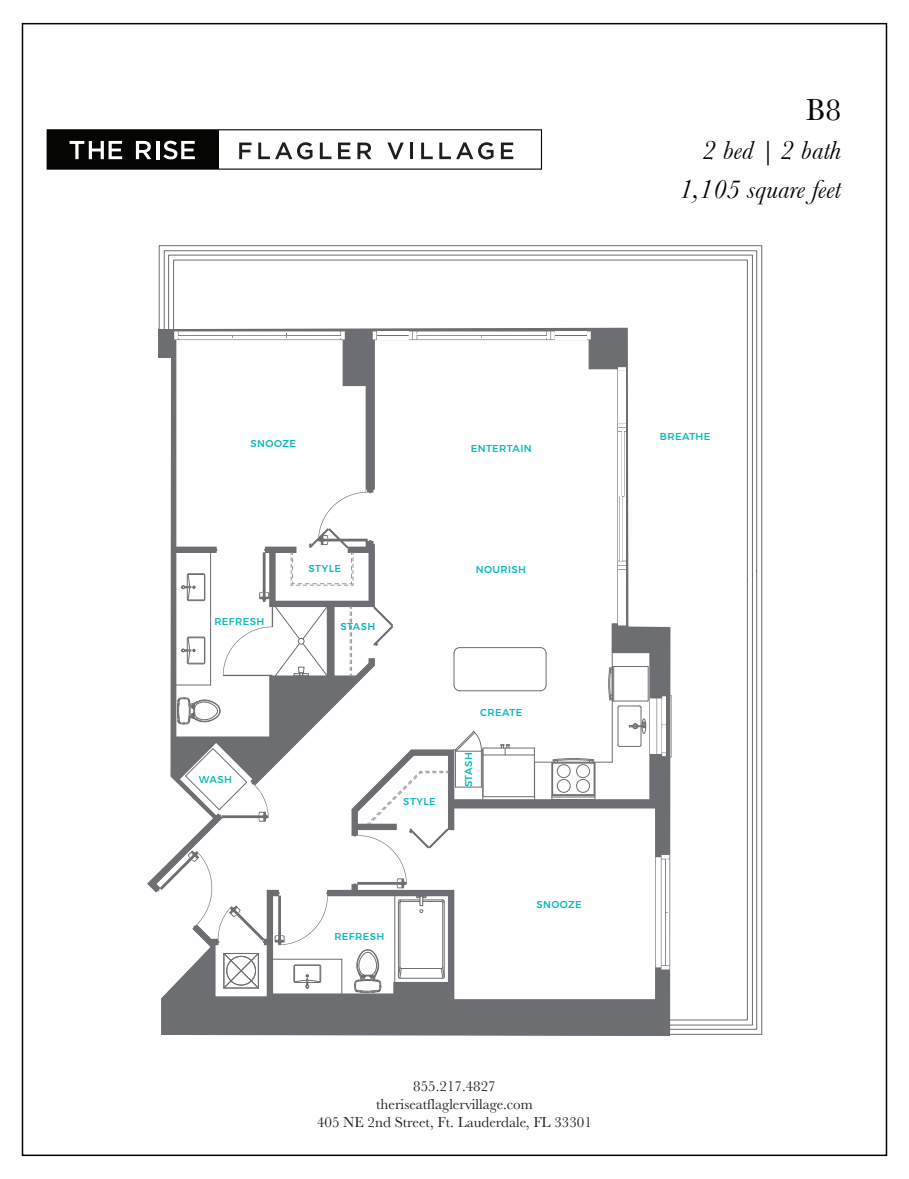
<style>
.page{position:relative;width:909px;height:1179px;background:#fff}
.page>*{position:absolute;margin:0;border:0;box-sizing:border-box;transform-origin:0 0}
.t1{font:31.5px "Baskerville";color:#040503}
.t2{font:italic 27px/39px "Baskerville";color:#040503;text-align:right}
.t3{font:15px/18px "Baskerville";color:#231f20;text-align:center}
.t4{font:500 10.05px "Montserrat";letter-spacing:.04em;color:#10b8b8}
</style>
<div class="page">
<svg style="left:159px;top:245px;width:603px;height:321px"></svg>
<svg style="left:173px;top:260px;width:575px;height:306px"></svg>
<svg style="left:672px;top:566px;width:90px;height:469px"></svg>
<svg style="left:148px;top:328px;width:522px;height:562px"></svg>
<svg style="left:657px;top:696px;width:9px;height:60px"></svg>
<svg style="left:154px;top:851px;width:58px;height:42px"></svg>
<svg style="left:162px;top:888px;width:508px;height:147px"></svg>
<hr style="left:210px;top:553px;width:1px;height:132px;background:#6d6e71">
<hr style="left:176px;top:685px;width:35px;height:1px;background:#6d6e71">
<hr style="left:273px;top:959px;width:69px;height:1px;background:#6d6e71">
<hr style="left:342px;top:959px;width:1px;height:35px;background:#6d6e71">
<hr style="left:612px;top:653px;width:1px;height:109px;background:#6d6e71">
<hr style="left:534px;top:762px;width:1px;height:38px;background:#6d6e71">
<svg style="left:540px;top:647px;width:6px;height:7px"></svg>
<hr style="left:460px;top:647px;width:80px;height:1px;background:#6d6e71">
<svg style="left:454px;top:685px;width:6px;height:6px"></svg>
<hr style="left:460px;top:691px;width:80px;height:1px;background:#6d6e71">
<svg style="left:540px;top:685px;width:6px;height:6px"></svg>
<hr style="left:546px;top:653px;width:1px;height:32px;background:#6d6e71">
<svg style="left:454px;top:647px;width:6px;height:7px"></svg>
<hr style="left:454px;top:653px;width:1px;height:32px;background:#6d6e71">
<svg style="left:223px;top:953px;width:36px;height:36px"></svg>
<div style="left:224px;top:953px;width:35px;height:35px;border:1px solid #6d6e71"></div>
<svg style="left:185px;top:748px;width:83px;height:73px"></svg>
<div style="left:612px;top:666px;width:36px;height:35px;border:1px solid #6d6e71"></div>
<svg style="left:608px;top:667px;width:4px;height:34px"></svg>
<hr style="left:613px;top:667px;width:1px;height:34px;background:#6d6e71">
<div style="left:552px;top:762px;width:43px;height:38px;border:1px solid #6d6e71"></div>
<svg style="left:535px;top:758px;width:77px;height:5px"></svg>
<hr style="left:552px;top:797px;width:43px;height:1px;background:#6d6e71">
<hr style="left:552px;top:795px;width:43px;height:1px;background:#6d6e71">
<hr style="left:483px;top:755px;width:51px;height:1px;background:#6d6e71">
<hr style="left:483px;top:748px;width:51px;height:1px;background:#6d6e71">
<hr style="left:483px;top:796px;width:51px;height:1px;background:#6d6e71">
<hr style="left:534px;top:748px;width:1px;height:49px;background:#6d6e71">
<svg style="left:501px;top:744px;width:9px;height:11px"></svg>
<hr style="left:483px;top:748px;width:1px;height:49px;background:#6d6e71">
<div style="left:552px;top:763px;width:42px;height:32px;border:1px solid #6d6e71"></div>
<div style="left:576px;top:779px;width:14px;height:14px;border:1px solid #6d6e71;border-radius:50%"></div>
<div style="left:576px;top:765px;width:14px;height:13px;border:1px solid #6d6e71;border-radius:50%"></div>
<div style="left:557px;top:765px;width:13px;height:13px;border:1px solid #6d6e71;border-radius:50%"></div>
<div style="left:557px;top:779px;width:13px;height:14px;border:1px solid #6d6e71;border-radius:50%"></div>
<svg style="left:352px;top:731px;width:131px;height:157px"></svg>
<svg style="left:214px;top:529px;width:178px;height:147px"></svg>
<svg style="left:177px;top:695px;width:43px;height:30px"></svg>
<div style="left:187px;top:637px;width:18px;height:27px;border:1px solid #6d6e71"></div>
<div style="left:188px;top:638px;width:17px;height:25px;border:1px solid #6d6e71"></div>
<svg style="left:181px;top:638px;width:14px;height:25px"></svg>
<div style="left:187px;top:574px;width:18px;height:27px;border:1px solid #6d6e71"></div>
<div style="left:188px;top:574px;width:17px;height:26px;border:1px solid #6d6e71"></div>
<svg style="left:181px;top:575px;width:14px;height:25px"></svg>
<svg style="left:354px;top:949px;width:28px;height:44px"></svg>
<svg style="left:618px;top:706px;width:28px;height:41px"></svg>
<div style="left:294px;top:965px;width:27px;height:18px;border:1px solid #6d6e71"></div>
<div style="left:294px;top:965px;width:26px;height:17px;border:1px solid #6d6e71"></div>
<svg style="left:295px;top:975px;width:25px;height:14px"></svg>
<hr style="left:395px;top:896px;width:1px;height:86px;background:#6d6e71">
<div style="left:398px;top:900px;width:46px;height:78px;border:1px solid #6d6e71"></div>
<div style="left:400px;top:901px;width:43px;height:68px;border:1px solid #6d6e71"></div>
<svg style="left:441px;top:967px;width:4px;height:12px"></svg>
<svg style="left:398px;top:967px;width:4px;height:12px"></svg>
<svg style="left:441px;top:899px;width:4px;height:4px"></svg>
<svg style="left:398px;top:899px;width:4px;height:4px"></svg>
<svg style="left:417px;top:896px;width:9px;height:17px"></svg>
<div style="left:47px;top:130px;width:172px;height:39px;background:#050504"></div>
<div style="left:47px;top:129px;width:495px;height:41px;border:1px solid #050504"></div>
<svg style="left:239px;top:143px;width:13px;height:16px"></svg>
<svg style="left:258px;top:142px;width:55px;height:17px"></svg>
<svg style="left:320px;top:143px;width:11px;height:16px"></svg>
<svg style="left:338px;top:143px;width:12px;height:16px"></svg>
<svg style="left:357px;top:143px;width:15px;height:16px"></svg>
<svg style="left:387px;top:143px;width:17px;height:16px"></svg>
<hr style="left:410px;top:143px;width:3px;height:16px;background:#211e1e">
<svg style="left:421px;top:143px;width:12px;height:16px"></svg>
<svg style="left:439px;top:142px;width:55px;height:17px"></svg>
<svg style="left:501px;top:143px;width:12px;height:16px"></svg>
<svg style="left:70px;top:141px;width:52px;height:18px"></svg>
<svg style="left:136px;top:141px;width:15px;height:18px"></svg>
<hr style="left:156px;top:141px;width:3px;height:18px;background:#fff">
<svg style="left:163px;top:141px;width:32px;height:18px"></svg>
<h1 class="t1" style="left:806px;top:90px;width:37px">B8</h1>
<h2 class="t2" style="left:680px;top:130px;width:163px">2 bed | 2 bath<br>1,105 square feet</h2>
<p class="t4" style="left:251px;top:435px;width:47px">SNOOZE</p>
<p class="t4" style="left:471px;top:440px;width:62px">ENTERTAIN</p>
<p class="t4" style="left:214px;top:613px;width:52px">REFRESH</p>
<p class="t4" style="left:199px;top:771px;width:35px">WASH</p>
<p class="t4" style="left:308px;top:561px;width:34px">STYLE</p>
<p class="t4" style="left:340px;top:618px;width:36px">STASH</p>
<p class="t4" style="left:476px;top:561px;width:52px">NOURISH</p>
<p class="t4" style="left:403px;top:793px;width:34px">STYLE</p>
<p class="t4" style="left:480px;top:705px;width:44px">CREATE</p>
<p class="t4" style="left:461px;top:787px;width:36px;rotate:-90deg">STASH</p>
<p class="t4" style="left:334px;top:929px;width:52px">REFRESH</p>
<p class="t4" style="left:536px;top:896px;width:47px">SNOOZE</p>
<h3 class="t3" style="left:317px;top:1077px;width:276px">855.217.4827<br>theriseatflaglervillage.com<br>405 NE 2nd Street, Ft. Lauderdale, FL 33301</h3>
<p class="t4" style="left:660px;top:429px;width:52px">BREATHE</p>
</div>
